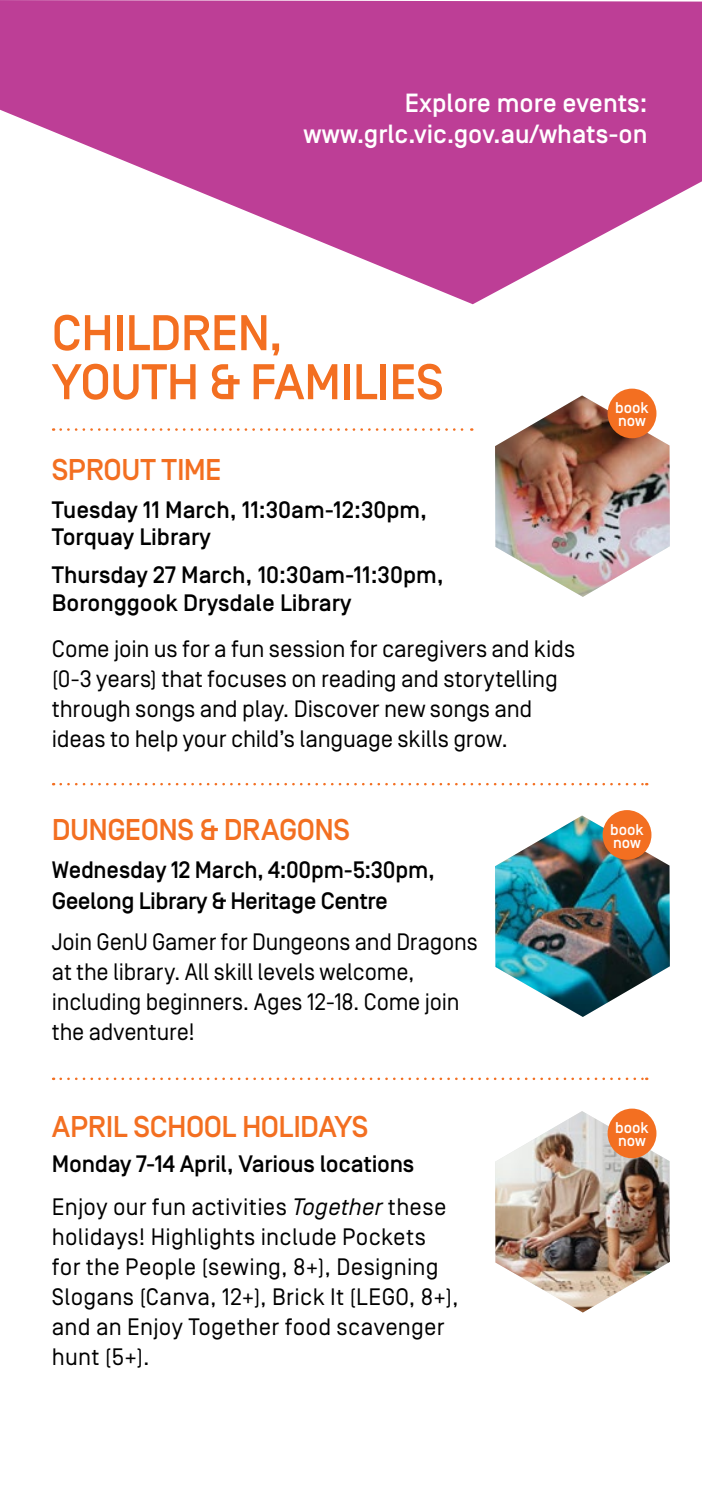
<style>
.page{position:relative;width:702px;height:1489px;background:#fff}
.page>*{position:absolute;margin:0;border:0;box-sizing:border-box;transform-origin:0 0}
.t1{font:500 50px/49px "Simplon BP";letter-spacing:-.01em;color:#f36f21}
.t2{font:500 30px "Simplon BP";letter-spacing:-.02em;color:#f36f21}
.t3{font:500 26.25px/31.5px "Simplon BP";color:#fff;text-align:right}
.t4{font:23.75px/30px "Simplon BP Regular";color:#000}
.t5{font:500 23.75px/27.5px "Simplon BP";letter-spacing:-.005em;color:#000}
.t6{font:500 15.5px/13px "Simplon BP";color:#fff}
.s1{font-style:italic}
</style>
<div class="page">
<svg style="left:0;top:0;width:702px;height:304px;fill:#bd3e96"></svg>
<svg style="left:61px;top:428px;width:411px;height:3px"></svg>
<svg style="left:61px;top:783px;width:586px;height:2px"></svg>
<svg style="left:61px;top:1077px;width:586px;height:2px"></svg>
<img style="left:495px;top:1111px;width:174px;height:201px">
<img style="left:495px;top:815px;width:174px;height:201px">
<div style="left:602px;top:810px;width:49px;height:49px;background:#f36f21;border-radius:50%"></div>
<img style="left:495px;top:395px;width:174px;height:202px">
<div style="left:607px;top:388px;width:49px;height:50px;background:#f36f21;border-radius:50%"></div>
<div style="left:607px;top:1108px;width:49px;height:50px;background:#f36f21;border-radius:50%"></div>
<p class="t3" style="left:303px;top:88px;width:345px">Explore more events: www.grlc.vic.gov.au/whats-on</p>
<h1 class="t1" style="left:52px;top:309px;width:393px">CHILDREN,<br>YOUTH &amp; FAMILIES</h1>
<p class="t2" style="left:52px;top:452px;width:171px">SPROUT TIME</p>
<p class="t5" style="left:52px;top:496px;width:377px">Tuesday 11 March, 11:30am-12:30pm,<br>Torquay Library</p>
<p class="t5" style="left:52px;top:562px;width:393px">Thursday 27 March, 10:30am-11:30pm,<br>Boronggook Drysdale Library</p>
<p class="t4" style="left:52px;top:633px;width:525px">Come join us for a fun session for caregivers and kids (0-3 years) that focuses on reading and storytelling through songs and play. Discover new songs and ideas to help your child’s language skills grow.</p>
<p class="t2" style="left:52px;top:812px;width:300px">DUNGEONS &amp; DRAGONS</p>
<p class="t5" style="left:52px;top:855px;width:384px;line-height:30.8px">Wednesday 12 March, 4:00pm-5:30pm,<br>Geelong Library &amp; Heritage Centre</p>
<p class="t4" style="left:52px;top:926px;width:427px">Join GenU Gamer for Dungeons and Dragons at the library. All skill levels welcome, including beginners. Ages 12-18. Come join the adventure!</p>
<p class="t2" style="left:52px;top:1108px;width:318px">APRIL SCHOOL HOLIDAYS</p>
<p class="t5" style="left:52px;top:1150px;width:364px">Monday 7-14 April, Various locations</p>
<p class="t4" style="left:52px;top:1191px;width:408px">Enjoy our fun activities <span class="s1">Together</span> these holidays! Highlights include Pockets for the People (sewing, 8+), Designing Slogans (Canva, 12+), Brick It (LEGO, 8+), and an Enjoy Together food scavenger hunt (5+).</p>
<p class="t6" style="left:615px;top:401px;width:35px">book now</p>
<p class="t6" style="left:610px;top:823px;width:35px">book now</p>
<p class="t6" style="left:615px;top:1121px;width:35px">book now</p>
</div>
